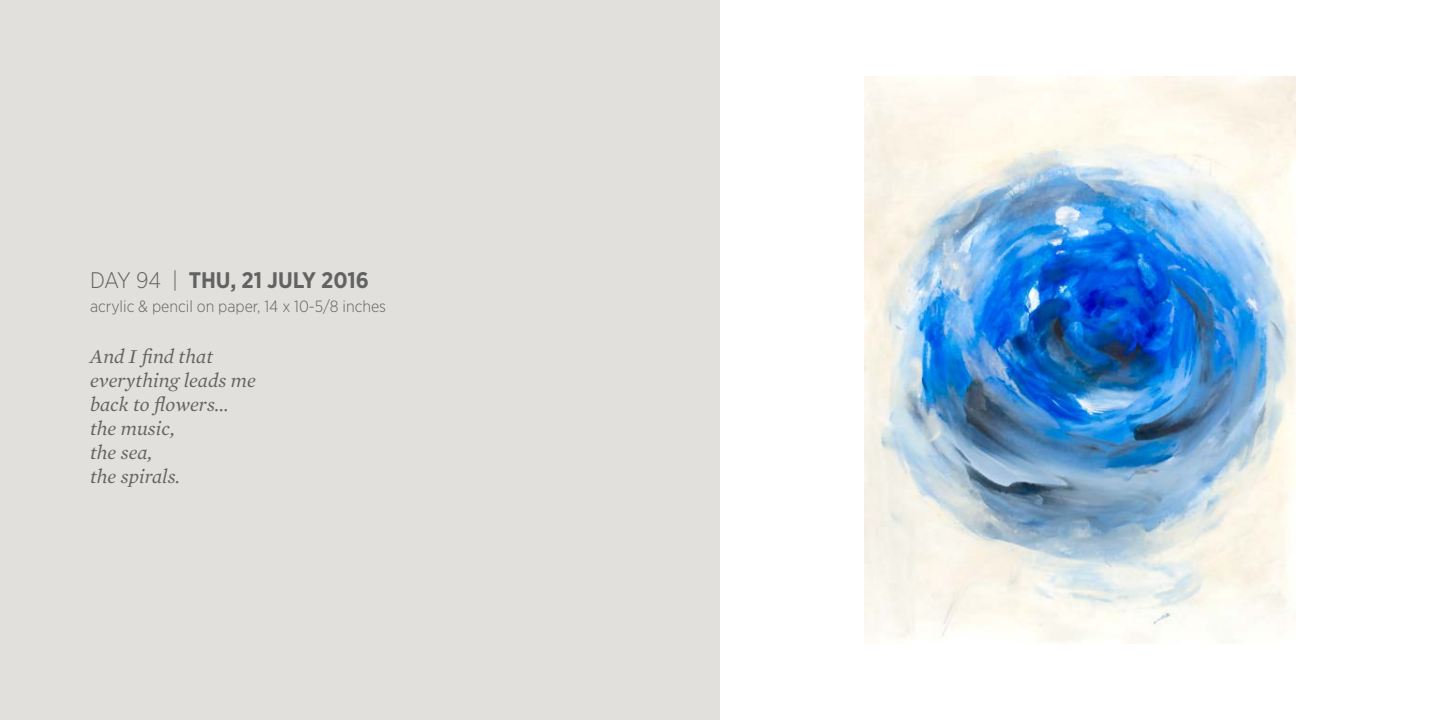
<style>
.page{position:relative;width:1440px;height:720px;background:#fff}
.page>*{position:absolute;margin:0;border:0;box-sizing:border-box;transform-origin:0 0}
.t1{font:700 22.5px "Gotham Narrow";color:#545456}
.t2{font:italic 20px/24px "Mercury Text G1";color:#545456}
.t3{font:300 16.25px "Gotham Narrow";color:#545456}
.s1{font-weight:300}
</style>
<div class="page">
<div style="left:0;top:0;width:720px;height:720px;background:#e1e0dc"></div>
<img style="left:864px;top:77px;width:432px;height:566px">
<p class="t1" style="left:90px;top:266px;width:281px"><span class="s1">DAY 94 |</span> THU, 21 JULY 2016</p>
<p class="t3" style="left:90px;top:296px;width:298px">acrylic &amp; pencil on paper, 14 x 10-5/8 inches</p>
<p class="t2" style="left:90px;top:343px;width:167px">And I find that everything leads me back to flowers... the music,<br>the sea,<br>the spirals.</p>
</div>
